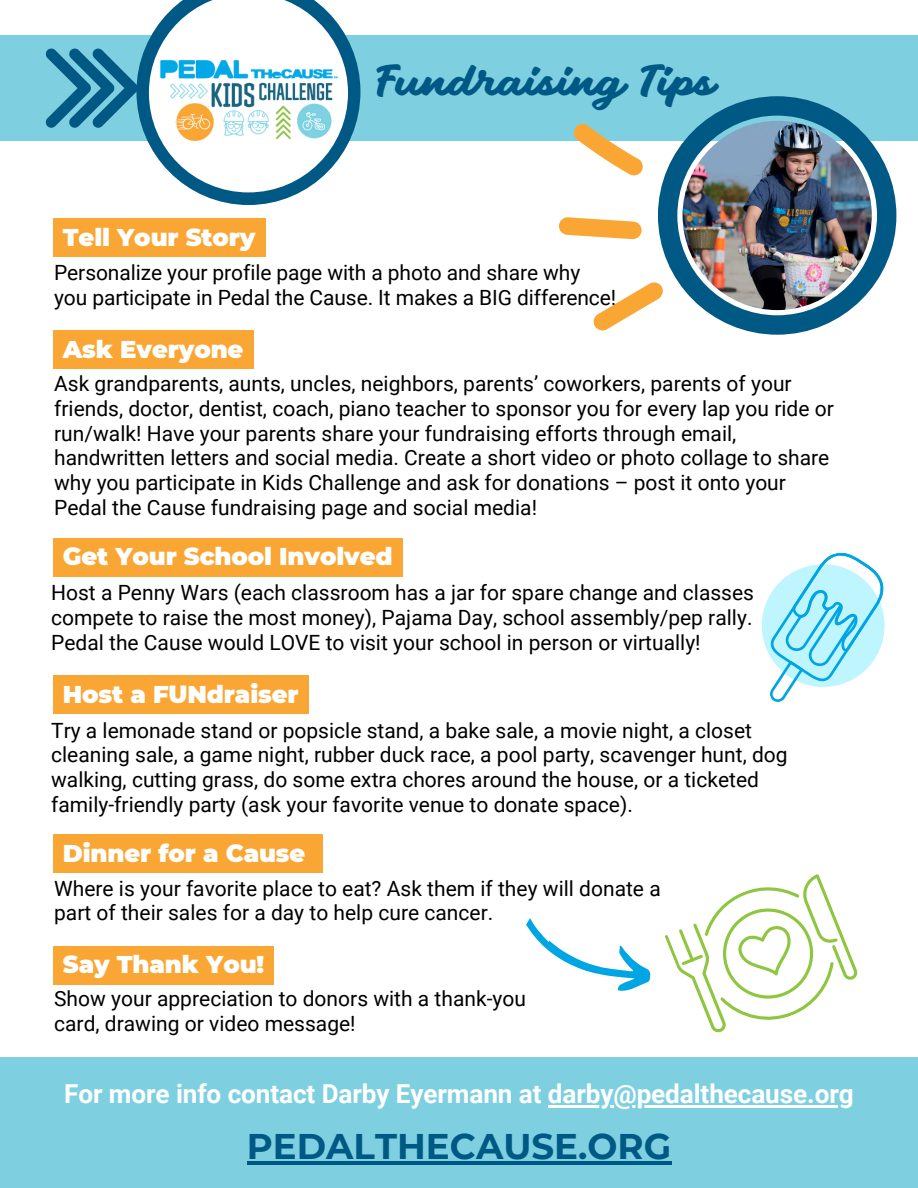
<style>
.page{position:relative;width:918px;height:1188px;background:#fff}
.page>*{position:absolute;margin:0;border:0;box-sizing:border-box;transform-origin:0 0}
.t1{font:48px "Sogate";color:#005984}
.t2{font:700 35.55px "Montserrat";color:#005984}
.t3{font:700 26.1px "Roboto";letter-spacing:-.005em;color:#fff}
.t4{font:900 24.3px "Montserrat";letter-spacing:-.005em;color:#fff}
.t5{font:21px/24.8px "Roboto";color:#000}
</style>
<div class="page">
<div style="left:0;top:35px;width:918px;height:106px;background:#7ed0e0"></div>
<svg style="left:46px;top:49px;width:90px;height:78px"></svg>
<div style="left:0;top:1057px;width:918px;height:131px;background:#7ed0e0"></div>
<img style="left:704px;top:96px;width:192px;height:239px">
<svg style="left:762px;top:552px;width:123px;height:150px"></svg>
<svg style="left:558px;top:121px;width:159px;height:214px"></svg>
<svg style="left:526px;top:874px;width:332px;height:159px"></svg>
<svg style="left:136px;top:57px;width:224px;height:148px"></svg>
<svg style="left:149px;top:0;width:199px;height:192px"></svg>
<img style="left:141px;top:40px;width:214px;height:101px">
<hr style="left:548px;top:1106px;width:306px;height:2px;background:#fff">
<div style="left:53px;top:330px;width:200px;height:39px;background:#faa634"></div>
<div style="left:53px;top:218px;width:212px;height:39px;background:#faa634"></div>
<div style="left:53px;top:538px;width:349px;height:39px;background:#faa634"></div>
<div style="left:53px;top:675px;width:255px;height:39px;background:#faa634"></div>
<hr style="left:247px;top:1161px;width:424px;height:4px;background:#005984">
<div style="left:53px;top:946px;width:221px;height:39px;background:#faa634"></div>
<div style="left:53px;top:834px;width:269px;height:39px;background:#faa634"></div>
<h3 class="t4" style="left:63px;top:222px;width:194px">Tell Your Story</h3>
<p class="t1" style="left:372px;top:59px;width:346px">Fundraising Tips</p>
<p class="t5" style="left:54px;top:261px;width:564px">Personalize your profile page with a photo and share why you participate in Pedal the Cause. It makes a BIG difference!</p>
<p class="t4" style="left:63px;top:334px;width:182px">Ask Everyone</p>
<h3 class="t5" style="left:54px;top:372px;width:781px">Ask grandparents, aunts, uncles, neighbors, parents’ coworkers, parents of your friends, doctor, dentist, coach, piano teacher to sponsor you for every lap you ride or run/walk! Have your parents share your fundraising efforts through email, handwritten letters and social media. Create a short video or photo collage to share why you participate in Kids Challenge and ask for donations – post it onto your Pedal the Cause fundraising page and social media!</h3>
<p class="t4" style="left:63px;top:542px;width:331px">Get Your School Involved</p>
<p class="t5" style="left:51px;top:581px;width:704px;text-align:justify">Host a Penny Wars (each classroom has a jar for spare change and classes compete to raise the most money), Pajama Day, school assembly/pep rally.<br>Pedal the Cause would LOVE to visit your school in person or virtually!</p>
<p class="t4" style="left:63px;top:679px;width:237px">Host a FUNdraiser</p>
<p class="t5" style="left:51px;top:718px;width:738px">Try a lemonade stand or popsicle stand, a bake sale, a movie night, a closet cleaning sale, a game night, rubber duck race, a pool party, scavenger hunt, dog walking, cutting grass, do some extra chores around the house, or a ticketed family-friendly party (ask your favorite venue to donate space).</p>
<p class="t4" style="left:63px;top:838px;width:244px">Dinner for a Cause</p>
<h3 class="t5" style="left:54px;top:876px;width:608px">Where is your favorite place to eat? Ask them if they will donate a part of their sales for a day to help cure cancer.</h3>
<p class="t4" style="left:63px;top:949px;width:203px">Say Thank You!</p>
<p class="t5" style="left:54px;top:987px;width:474px">Show your appreciation to donors with a thank-you card, drawing or video message!</p>
<p class="t3" style="left:64px;top:1079px;width:791px">For more info contact Darby Eyermann at darby@pedalthecause.org</p>
<h3 class="t2" style="left:247px;top:1125px;width:426px">PEDALTHECAUSE.ORG</h3>
</div>
